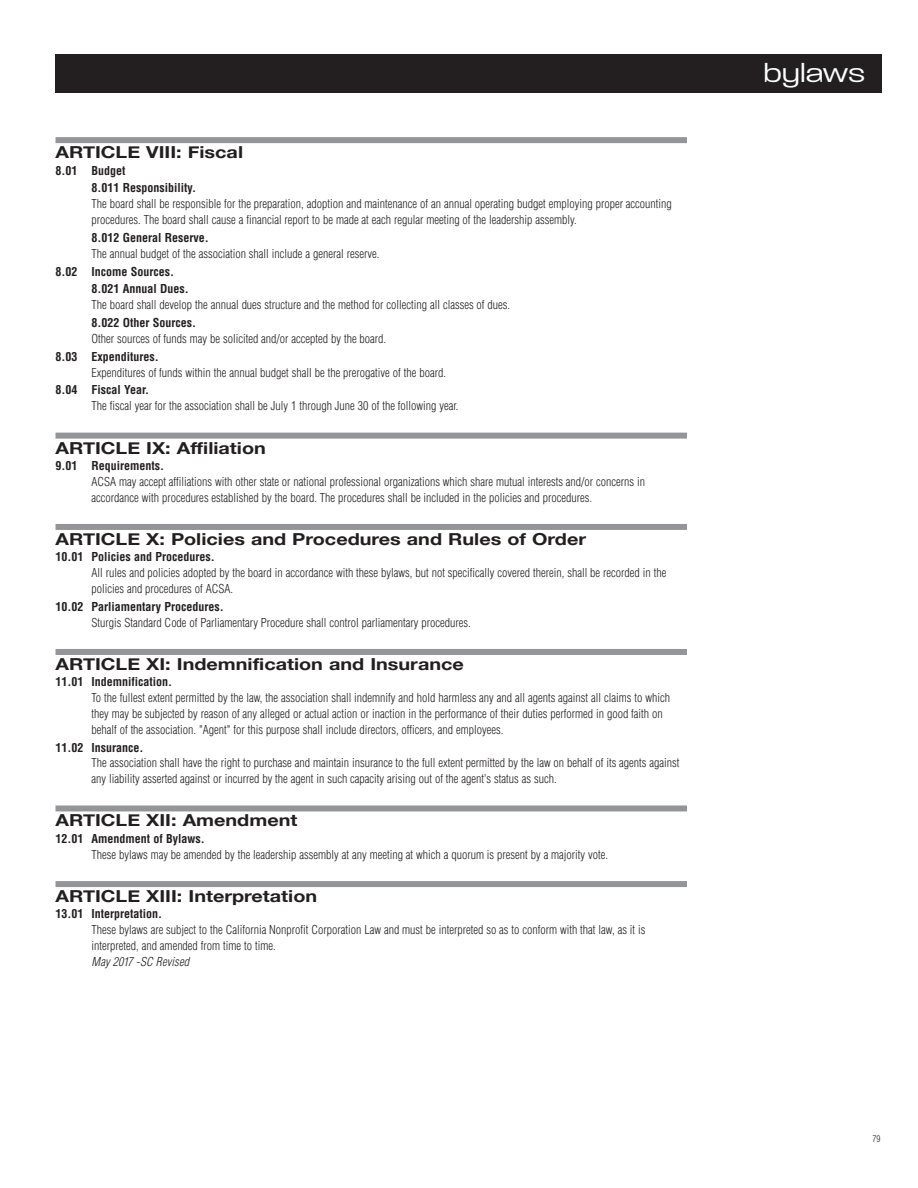
<style>
.page{position:relative;width:918px;height:1188px;background:#fff}
.page>*{position:absolute;margin:0;border:0;box-sizing:border-box;transform-origin:0 0}
.header-right{font:300 27px "Paralucent";color:#fff;scale:1.2 1}
.delegate_region{font:700 16.5px "Helvetica Neue";color:#231f20;scale:1.2 1}
.bylaws_body{font:300 condensed 12px/15.8px "Helvetica LT Std";color:#231f20}
.Bylaws_body_bold{font:700 condensed 12px "Helvetica LT Std";color:#231f20}
.bylaws_body-2{font:italic 300 condensed 12px "Helvetica LT Std";letter-spacing:.01em;color:#231f20}
.t1{font:300 condensed 9px "Helvetica LT Std";color:#231f20}
</style>
<div class="page">
<div style="left:56px;top:137px;width:631px;height:6px;background:#939598"></div>
<div style="left:56px;top:433px;width:631px;height:6px;background:#939598"></div>
<div style="left:56px;top:524px;width:631px;height:6px;background:#939598"></div>
<div style="left:56px;top:649px;width:631px;height:6px;background:#939598"></div>
<div style="left:56px;top:805px;width:631px;height:6px;background:#939598"></div>
<div style="left:56px;top:881px;width:631px;height:6px;background:#939598"></div>
<div style="left:56px;top:54px;width:826px;height:39px;background:#231f20"></div>
<p class="delegate_region" style="left:56px;top:139px;width:158px">ARTICLE VIII: Fiscal</p>
<p class="Bylaws_body_bold" style="left:56px;top:163px;width:72px">8.01 Budget</p>
<p class="Bylaws_body_bold" style="left:92px;top:181px;width:106px">8.011 Responsibility.</p>
<p class="bylaws_body" style="left:92px;top:196px;width:582px">The board shall be responsible for the preparation, adoption and maintenance of an annual operating budget employing proper accounting procedures. The board shall cause a financial report to be made at each regular meeting of the leadership assembly.</p>
<p class="Bylaws_body_bold" style="left:92px;top:230px;width:119px">8.012 General Reserve.</p>
<p class="bylaws_body" style="left:92px;top:245px;width:290px">The annual budget of the association shall include a general reserve.</p>
<p class="Bylaws_body_bold" style="left:56px;top:264px;width:120px">8.02 Income Sources.</p>
<p class="Bylaws_body_bold" style="left:92px;top:282px;width:99px">8.021 Annual Dues.</p>
<p class="bylaws_body" style="left:92px;top:297px;width:420px">The board shall develop the annual dues structure and the method for collecting all classes of dues.</p>
<p class="Bylaws_body_bold" style="left:92px;top:315px;width:106px">8.022 Other Sources.</p>
<p class="bylaws_body" style="left:92px;top:331px;width:296px">Other sources of funds may be solicited and/or accepted by the board.</p>
<p class="Bylaws_body_bold" style="left:56px;top:349px;width:105px">8.03 Expenditures.</p>
<p class="bylaws_body" style="left:92px;top:364px;width:356px">Expenditures of funds within the annual budget shall be the prerogative of the board.</p>
<p class="Bylaws_body_bold" style="left:56px;top:383px;width:95px">8.04 Fiscal Year.</p>
<p class="bylaws_body" style="left:92px;top:398px;width:369px">The fiscal year for the association shall be July 1 through June 30 of the following year.</p>
<p class="delegate_region" style="left:56px;top:435px;width:177px">ARTICLE IX: Affiliation</p>
<p class="Bylaws_body_bold" style="left:56px;top:458px;width:110px">9.01 Requirements.</p>
<p class="bylaws_body" style="left:92px;top:473px;width:555px">ACSA may accept affiliations with other state or national professional organizations which share mutual interests and/or concerns in accordance with procedures established by the board. The procedures shall be included in the policies and procedures.</p>
<p class="delegate_region" style="left:56px;top:526px;width:444px">ARTICLE X: Policies and Procedures and Rules of Order</p>
<p class="Bylaws_body_bold" style="left:56px;top:549px;width:161px">10.01 Policies and Procedures.</p>
<p class="bylaws_body" style="left:92px;top:565px;width:576px">All rules and policies adopted by the board in accordance with these bylaws, but not specifically covered therein, shall be recorded in the policies and procedures of ACSA.</p>
<p class="Bylaws_body_bold" style="left:56px;top:599px;width:170px">10.02 Parliamentary Procedures.</p>
<p class="bylaws_body" style="left:92px;top:614px;width:381px">Sturgis Standard Code of Parliamentary Procedure shall control parliamentary procedures.</p>
<p class="delegate_region" style="left:56px;top:651px;width:342px">ARTICLE XI: Indemnification and Insurance</p>
<p class="Bylaws_body_bold" style="left:56px;top:674px;width:118px">11.01 Indemnification.</p>
<p class="bylaws_body" style="left:92px;top:690px;width:580px">To the fullest extent permitted by the law, the association shall indemnify and hold harmless any and all agents against all claims to which they may be subjected by reason of any alleged or actual action or inaction in the performance of their duties performed in good faith on behalf of the association. "Agent" for this purpose shall include directors, officers, and employees.</p>
<p class="Bylaws_body_bold" style="left:56px;top:740px;width:89px">11.02 Insurance.</p>
<p class="bylaws_body" style="left:92px;top:755px;width:590px">The association shall have the right to purchase and maintain insurance to the full extent permitted by the law on behalf of its agents against any liability asserted against or incurred by the agent in such capacity arising out of the agent's status as such.</p>
<p class="delegate_region" style="left:56px;top:808px;width:203px">ARTICLE XII: Amendment</p>
<p class="Bylaws_body_bold" style="left:56px;top:831px;width:151px">12.01 Amendment of Bylaws.</p>
<p class="bylaws_body" style="left:92px;top:846px;width:518px">These bylaws may be amended by the leadership assembly at any meeting at which a quorum is present by a majority vote.</p>
<p class="delegate_region" style="left:56px;top:883px;width:220px">ARTICLE XIII: Interpretation</p>
<p class="Bylaws_body_bold" style="left:56px;top:907px;width:108px">13.01 Interpretation.</p>
<p class="bylaws_body" style="left:92px;top:922px;width:556px">These bylaws are subject to the California Nonprofit Corporation Law and must be interpreted so as to conform with that law, as it is interpreted, and amended from time to time.</p>
<p class="bylaws_body-2" style="left:92px;top:954px;width:99px">May 2017 -SC Revised</p>
<p class="header-right" style="left:764px;top:58px;width:86px">bylaws</p>
<p class="t1" style="left:873px;top:1133px;width:9px">79</p>
</div>
